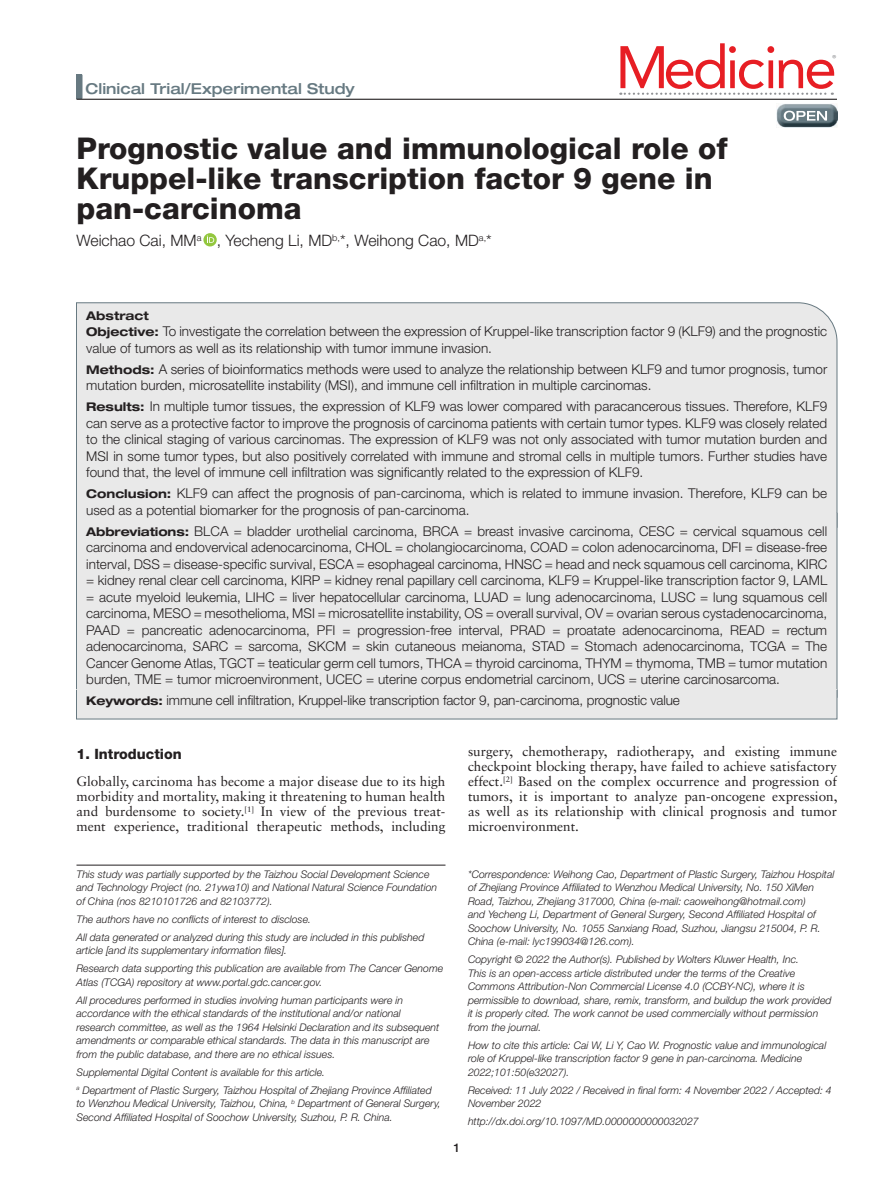
<style>
.page{position:relative;width:891px;height:1188px;background:#fff}
.page>*{position:absolute;margin:0;border:0;box-sizing:border-box;transform-origin:0 0}
.t1{font:59.4px "Avenir";letter-spacing:-.06em;color:#e71e24}
.t2{font:800 30px/30px "Helvetica Neue LT Std";color:#231f20}
.t3{font:300 15.75px "Helvetica Neue LT Std";color:#231f20}
.t4{font:500 expanded 15px "Helvetica Neue LT Std";color:#667981}
.t5{font:800 14.25px "Helvetica Neue LT Std";color:#231f20}
.t6{font:300 13.5px/16.5px "Helvetica Neue LT Std";color:#231f20}
.t7{font:13.5px/15px "Sabon LT Std";color:#231f20;text-align:justify}
.t8{font:700 expanded 12px "Helvetica Neue LT Std";color:#231f20}
.t9{font:500 12px "Helvetica Neue LT Std";color:#231f20}
.t10{font:italic 300 10.5px/13.5px "Helvetica Neue LT Std";color:#231f20}
.t11{font:500 10.35px "Akzidenz Grotesk BE";color:#909295}
.s1{font-weight:700;font-stretch:expanded;font-size:12px}
</style>
<div class="page">
<div style="left:76px;top:74px;width:6px;height:25px;background:#677981"></div>
<hr style="left:76px;top:99px;width:761px;height:1px;background:#231f20">
<img style="left:776px;top:104px;width:61px;height:24px">
<svg style="left:784px;top:111px;width:43px;height:10px"></svg>
<svg style="left:620px;top:93px;width:213px;height:2px"></svg>
<div style="left:76px;top:302px;width:762px;height:227px;background:#e9e9e9"></div>
<div style="left:76px;top:513px;width:761px;height:186px;background:#e9e9e9"></div>
<div style="left:76px;top:690px;width:761px;height:29px;background:#e9e9e9"></div>
<svg style="left:203px;top:233px;width:14px;height:13px"></svg>
<svg style="left:207px;top:236px;width:7px;height:7px"></svg>
<hr style="left:76px;top:865px;width:370px;height:1px;background:#231f20">
<p class="t4" style="left:86px;top:80px;width:271px">Clinical Trial/Experimental Study</p>
<h1 class="t1" style="left:615px;top:33px;width:223px">Medicine</h1>
<p class="t11" style="left:832px;top:52px;width:6px">®</p>
<h2 class="t2" style="left:76px;top:134px;width:653px">Prognostic value and immunological role of<br>Kruppel-like transcription factor 9 gene in pan-carcinoma</h2>
<p class="t3" style="left:76px;top:231px;width:417px">Weichao Cai, MM<sup>a</sup> , Yecheng Li, MD<sup>b,</sup>*, Weihong Cao, MD<sup>a,</sup>*</p>
<p class="t8" style="left:86px;top:308px;width:64px">Abstract</p>
<p class="t6" style="left:86px;top:323px;width:742px"><span class="s1">Objective:</span> To investigate the correlation between the expression of Kruppel-like transcription factor 9 (KLF9) and the prognostic value of tumors as well as its relationship with tumor immune invasion.</p>
<p class="t6" style="left:86px;top:361px;width:743px"><span class="s1">Methods:</span> A series of bioinformatics methods were used to analyze the relationship between KLF9 and tumor prognosis, tumor mutation burden, microsatellite instability (MSI), and immune cell infiltration in multiple carcinomas.</p>
<p class="t6" style="left:86px;top:398px;width:743px;text-align:justify"><span class="s1">Results:</span> In multiple tumor tissues, the expression of KLF9 was lower compared with paracancerous tissues. Therefore, KLF9 can serve as a protective factor to improve the prognosis of carcinoma patients with certain tumor types. KLF9 was closely related to the clinical staging of various carcinomas. The expression of KLF9 was not only associated with tumor mutation burden and MSI in some tumor types, but also positively correlated with immune and stromal cells in multiple tumors. Further studies have found that, the level of immune cell infiltration was significantly related to the expression of KLF9.</p>
<p class="t6" style="left:86px;top:485px;width:742px"><span class="s1">Conclusion:</span> KLF9 can affect the prognosis of pan-carcinoma, which is related to immune invasion. Therefore, KLF9 can be used as a potential biomarker for the prognosis of pan-carcinoma.</p>
<p class="t6" style="left:86px;top:523px;width:743px;text-align:justify"><span class="s1">Abbreviations:</span> BLCA = bladder urothelial carcinoma, BRCA = breast invasive carcinoma, CESC = cervical squamous cell carcinoma and endovervical adenocarcinoma, CHOL = cholangiocarcinoma, COAD = colon adenocarcinoma, DFI = disease-free interval, DSS = disease-specific survival, ESCA = esophageal carcinoma, HNSC = head and neck squamous cell carcinoma, KIRC = kidney renal clear cell carcinoma, KIRP = kidney renal papillary cell carcinoma, KLF9 = Kruppel-like transcription factor 9, LAML = acute myeloid leukemia, LIHC = liver hepatocellular carcinoma, LUAD = lung adenocarcinoma, LUSC = lung squamous cell carcinoma, MESO = mesothelioma, MSI = microsatellite instability, OS = overall survival, OV = ovarian serous cystadenocarcinoma, PAAD = pancreatic adenocarcinoma, PFI = progression-free interval, PRAD = proatate adenocarcinoma, READ = rectum adenocarcinoma, SARC = sarcoma, SKCM = skin cutaneous meianoma, STAD = Stomach adenocarcinoma, TCGA = The Cancer Genome Atlas, TGCT = teaticular germ cell tumors, THCA = thyroid carcinoma, THYM = thymoma, TMB = tumor mutation burden, TME = tumor microenvironment, UCEC = uterine corpus endometrial carcinom, UCS = uterine carcinosarcoma.</p>
<p class="t6" style="left:86px;top:692px;width:595px"><span class="s1">Keywords:</span> immune cell infiltration, Kruppel-like transcription factor 9, pan-carcinoma, prognostic value</p>
<p class="t5" style="left:76px;top:746px;width:107px">1. Introduction</p>
<p class="t7" style="left:76px;top:774px;width:371px">Globally, carcinoma has become a major disease due to its high morbidity and mortality, making it threatening to human health and burdensome to society.<sup>[1]</sup> In view of the previous treat&shy;ment experience, traditional therapeutic methods, including</p>
<p class="t7" style="left:468px;top:744px;width:371px">surgery, chemotherapy, radiotherapy, and existing immune checkpoint blocking therapy, have failed to achieve satisfactory effect.<sup>[2]</sup> Based on the complex occurrence and progression of tumors, it is important to analyze pan-oncogene expression, as well as its relationship with clinical prognosis and tumor microenvironment.</p>
<p class="t10" style="left:76px;top:867px;width:362px">This study was partially supported by the Taizhou Social Development Science and Technology Project (no. 21ywa10) and National Natural Science Foundation of China (nos 8210101726 and 82103772).</p>
<p class="t10" style="left:76px;top:910px;width:349px;line-height:18px">The authors have no conflicts of interest to disclose.<br>All data generated or analyzed during this study are included in this published</p>
<p class="t10" style="left:76px;top:941px;width:368px;line-height:18px">article [and its supplementary information files].<br>Research data supporting this publication are available from The Cancer Genome</p>
<p class="t10" style="left:76px;top:973px;width:328px;line-height:18px">Atlas (TCGA) repository at www.portal.gdc.cancer.gov.<br>All procedures performed in studies involving human participants were in</p>
<p class="t10" style="left:76px;top:1006px;width:364px">accordance with the ethical standards of the institutional and/or national research committee, as well as the 1964 Helsinki Declaration and its subsequent amendments or comparable ethical standards. The data in this manuscript are from the public database, and there are no ethical issues.</p>
<p class="t10" style="left:76px;top:1063px;width:357px;line-height:18px">Supplemental Digital Content is available for this article.<br><sup>a</sup> Department of Plastic Surgery, Taizhou Hospital of Zhejiang Province Affiliated</p>
<p class="t10" style="left:76px;top:1096px;width:366px">to Wenzhou Medical University, Taizhou, China, <sup>b</sup> Department of General Surgery,<br>Second Affiliated Hospital of Soochow University, Suzhou, P. R. China.</p>
<p class="t9" style="left:453px;top:1140px;width:8px">1</p>
<p class="t10" style="left:468px;top:867px;width:368px">*Correspondence: Weihong Cao, Department of Plastic Surgery, Taizhou Hospital of Zhejiang Province Affiliated to Wenzhou Medical University, No. 150 XiMen Road, Taizhou, Zhejiang 317000, China (e-mail: caoweihong@hotmail.com)<br>and Yecheng Li, Department of General Surgery, Second Affiliated Hospital of Soochow University, No. 1055 Sanxiang Road, Suzhou, Jiangsu 215004, P. R.<br>China (e-mail: lyc199034@126.com).</p>
<p class="t10" style="left:468px;top:952px;width:365px">Copyright © 2022 the Author(s). Published by Wolters Kluwer Health, Inc.<br>This is an open-access article distributed under the terms of the Creative Commons Attribution-Non Commercial License 4.0 (CCBY-NC), where it is permissible to download, share, remix, transform, and buildup the work provided it is properly cited. The work cannot be used commercially without permission from the journal.</p>
<p class="t10" style="left:468px;top:1038px;width:360px">How to cite this article: Cai W, Li Y, Cao W. Prognostic value and immunological role of Kruppel-like transcription factor 9 gene in pan-carcinoma. Medicine<br>2022;101:50(e32027).</p>
<p class="t10" style="left:468px;top:1083px;width:365px">Received: 11 July 2022 / Received in final form: 4 November 2022 / Accepted: 4<br>November 2022</p>
<p class="t10" style="left:468px;top:1114px;width:232px">http://dx.doi.org/10.1097/MD.0000000000032027</p>
</div>
